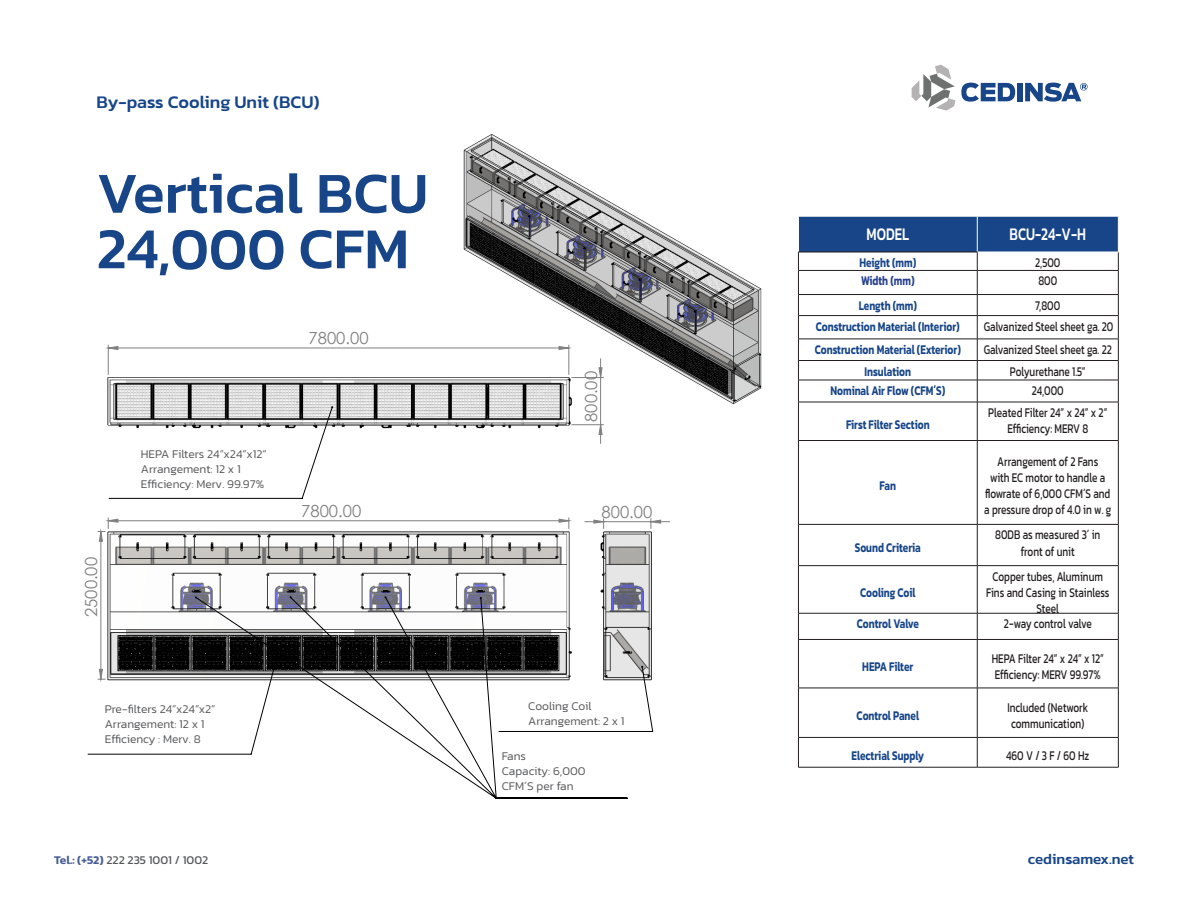
<style>
.page{position:relative;width:1188px;height:918px;background:#fff}
.page>*{position:absolute;margin:0;border:0;box-sizing:border-box;transform-origin:0 0}
.t1{font:500 58.5px "Kanit";color:#174588}
.t2{font:500 18px "Kanit";color:#174588}
.t3{font:500 18px "Kanit";color:#fff;scale:.74 1}
.t4{font:16.65px "Century Gothic";color:#808080}
.t5{font:500 15px "Kanit";color:#174588}
.t6{font:13.5px/16.2px "Kanit";color:#231f20;text-align:center;scale:.74 1}
.t7{font:600 13.5px "Kanit";color:#174588;scale:.74 1}
.t8{font:600 13.5px "Kanit";color:#253f8e;scale:.74 1}
.t9{font:300 12px "Kanit";color:#57585a}
.t10{font:12px "Kanit";color:#57585a}
.s1{font-weight:600;color:#485e97}
</style>
<div class="page">
<img style="left:463px;top:133px;width:299px;height:271px">
<svg style="left:912px;top:65px;width:103px;height:46px"></svg>
<div style="left:1017px;top:83px;width:5px;height:18px;background:#174588"></div>
<svg style="left:1025px;top:83px;width:63px;height:19px"></svg>
<hr style="left:977px;top:402px;width:142px;height:1px;background:#231f20">
<hr style="left:1118px;top:402px;width:1px;height:38px;background:#231f20">
<hr style="left:977px;top:440px;width:142px;height:1px;background:#231f20">
<hr style="left:1118px;top:441px;width:1px;height:83px;background:#231f20">
<hr style="left:977px;top:524px;width:142px;height:1px;background:#231f20">
<hr style="left:1118px;top:525px;width:1px;height:40px;background:#231f20">
<hr style="left:977px;top:565px;width:142px;height:1px;background:#231f20">
<hr style="left:1118px;top:566px;width:1px;height:47px;background:#231f20">
<hr style="left:977px;top:613px;width:142px;height:1px;background:#231f20">
<svg style="left:1118px;top:613px;width:1px;height:26px"></svg>
<hr style="left:977px;top:639px;width:142px;height:1px;background:#231f20">
<hr style="left:1118px;top:640px;width:1px;height:48px;background:#231f20">
<hr style="left:977px;top:688px;width:142px;height:1px;background:#231f20">
<hr style="left:1118px;top:688px;width:1px;height:49px;background:#231f20">
<hr style="left:977px;top:737px;width:142px;height:1px;background:#231f20">
<svg style="left:1118px;top:738px;width:1px;height:29px"></svg>
<hr style="left:977px;top:767px;width:142px;height:1px;background:#231f20">
<svg style="left:798px;top:216px;width:321px;height:186px"></svg>
<hr style="left:798px;top:402px;width:179px;height:1px;background:#231f20">
<hr style="left:798px;top:402px;width:1px;height:38px;background:#231f20">
<hr style="left:977px;top:402px;width:1px;height:38px;background:#231f20">
<hr style="left:798px;top:440px;width:179px;height:1px;background:#231f20">
<hr style="left:798px;top:441px;width:1px;height:83px;background:#231f20">
<hr style="left:977px;top:441px;width:1px;height:83px;background:#231f20">
<hr style="left:798px;top:524px;width:179px;height:1px;background:#231f20">
<hr style="left:798px;top:525px;width:1px;height:40px;background:#231f20">
<hr style="left:977px;top:525px;width:1px;height:40px;background:#231f20">
<hr style="left:798px;top:565px;width:179px;height:1px;background:#231f20">
<hr style="left:798px;top:566px;width:1px;height:47px;background:#231f20">
<hr style="left:977px;top:566px;width:1px;height:47px;background:#231f20">
<hr style="left:798px;top:613px;width:179px;height:1px;background:#231f20">
<svg style="left:798px;top:613px;width:1px;height:26px"></svg>
<svg style="left:977px;top:613px;width:1px;height:26px"></svg>
<hr style="left:798px;top:639px;width:179px;height:1px;background:#231f20">
<hr style="left:798px;top:640px;width:1px;height:48px;background:#231f20">
<hr style="left:977px;top:640px;width:1px;height:48px;background:#231f20">
<hr style="left:798px;top:688px;width:179px;height:1px;background:#231f20">
<hr style="left:798px;top:688px;width:1px;height:49px;background:#231f20">
<hr style="left:977px;top:688px;width:1px;height:49px;background:#231f20">
<hr style="left:798px;top:737px;width:179px;height:1px;background:#231f20">
<svg style="left:798px;top:738px;width:1px;height:29px"></svg>
<svg style="left:977px;top:738px;width:1px;height:29px"></svg>
<hr style="left:798px;top:767px;width:179px;height:1px;background:#231f20">
<svg style="left:105px;top:346px;width:556px;height:251px"></svg>
<svg style="left:602px;top:542px;width:30px;height:54px;background:#b2b2b5"></svg>
<svg style="left:602px;top:523px;width:2px;height:6px"></svg>
<svg style="left:651px;top:519px;width:19px;height:10px"></svg>
<hr style="left:108px;top:345px;width:1px;height:30px;background:#808080">
<hr style="left:569px;top:345px;width:1px;height:30px;background:#808080">
<svg style="left:88px;top:597px;width:565px;height:202px"></svg>
<svg style="left:108px;top:347px;width:553px;height:176px"></svg>
<svg style="left:99px;top:368px;width:503px;height:311px"></svg>
<svg style="left:195px;top:596px;width:448px;height:72px"></svg>
<p class="t2" style="left:97px;top:88px;width:225px">By-pass Cooling Unit (BCU)</p>
<p class="t1" style="left:97px;top:149px;width:333px">Vertical BCU</p>
<p class="t1" style="left:97px;top:205px;width:314px">24,000 CFM</p>
<p class="t3" style="left:867px;top:220px;width:59px">MODEL</p>
<p class="t3" style="left:1010px;top:220px;width:105px">BCU-24-V-H</p>
<p class="t7" style="left:859px;top:252px;width:78px">Height (mm)</p>
<p class="t6" style="left:1035px;top:254px;width:36px">2,500</p>
<p class="t8" style="left:861px;top:271px;width:74px">Width (mm)</p>
<p class="t6" style="left:1038px;top:273px;width:27px">800</p>
<p class="t7" style="left:859px;top:295px;width:80px">Length (mm)</p>
<p class="t6" style="left:1035px;top:297px;width:35px">7,800</p>
<p class="t7" style="left:816px;top:316px;width:196px">Construction Material (Interior)</p>
<p class="t6" style="left:984px;top:318px;width:177px">Galvanized Steel sheet ga. 20</p>
<p class="t7" style="left:815px;top:339px;width:199px">Construction Material (Exterior)</p>
<p class="t6" style="left:984px;top:341px;width:175px">Galvanized Steel sheet ga. 22</p>
<p class="t7" style="left:865px;top:361px;width:65px">Insulation</p>
<p class="t6" style="left:1010px;top:363px;width:104px">Polyurethane 1.5”</p>
<p class="t7" style="left:830px;top:380px;width:157px">Nominal Air Flow (CFM´S)</p>
<p class="t6" style="left:1032px;top:382px;width:45px">24,000</p>
<p class="t7" style="left:846px;top:414px;width:115px">First Filter Section</p>
<p class="t4" style="left:309px;top:327px;width:61px">7800.00</p>
<p class="t4" style="left:579px;top:422px;width:52px;rotate:-90deg">800.00</p>
<p class="t6" style="left:988px;top:404px;width:163px">Pleated Filter 24” x 24” x 2”</p>
<p class="t6" style="left:1007px;top:420px;width:111px">Efficiency: MERV 8</p>
<p class="t4" style="left:80px;top:617px;width:61px;rotate:-90deg">2500.00</p>
<p class="t9" style="left:141px;top:446px;width:127px">HEPA Filters 24”x24”x12”</p>
<p class="t9" style="left:141px;top:461px;width:101px">Arrangement: 12 x 1</p>
<p class="t9" style="left:141px;top:476px;width:125px">Efficiency: Merv. 99.97%</p>
<p class="t9" style="left:105px;top:701px;width:112px">Pre-filters 24”x24”x2”</p>
<p class="t9" style="left:105px;top:716px;width:101px">Arrangement: 12 x 1</p>
<p class="t9" style="left:105px;top:731px;width:98px">Efficiency : Merv. 8</p>
<p class="t4" style="left:301px;top:499px;width:61px">7800.00</p>
<p class="t4" style="left:602px;top:500px;width:52px">800.00</p>
<p class="t9" style="left:528px;top:698px;width:65px">Cooling Coil</p>
<p class="t9" style="left:528px;top:713px;width:98px">Arrangement: 2 x 1</p>
<p class="t9" style="left:502px;top:747px;width:26px">Fans</p>
<p class="t9" style="left:502px;top:762px;width:85px">Capacity: 6,000</p>
<p class="t9" style="left:502px;top:777px;width:73px">CFM´S per fan</p>
<p class="t7" style="left:880px;top:475px;width:24px">Fan</p>
<p class="t7" style="left:855px;top:538px;width:91px">Sound Criteria</p>
<p class="t7" style="left:860px;top:582px;width:76px">Cooling Coil</p>
<p class="t6" style="left:984px;top:453px;width:173px">Arrangement of 2 Fans<br>with EC motor to handle a flowrate of 6,000 CFM´S and a pressure drop of 4.0 in w. g</p>
<p class="t6" style="left:995px;top:527px;width:144px">80DB as measured 3´ in</p>
<p class="t6" style="left:1021px;top:543px;width:74px">front of unit</p>
<p class="t6" style="left:986px;top:568px;width:168px">Copper tubes, Aluminum<br>Fins and Casing in Stainless<br>Steel</p>
<p class="t7" style="left:857px;top:613px;width:85px">Control Valve</p>
<p class="t6" style="left:1004px;top:615px;width:120px">2-way control valve</p>
<p class="t7" style="left:862px;top:656px;width:71px">HEPA Filter</p>
<p class="t6" style="left:992px;top:650px;width:153px">HEPA Filter 24” x 24” x 12”</p>
<p class="t6" style="left:995px;top:666px;width:145px">Efficiency: MERV 99.97%</p>
<p class="t7" style="left:857px;top:705px;width:86px">Control Panel</p>
<p class="t6" style="left:1007px;top:699px;width:111px">Included (Network</p>
<p class="t6" style="left:1011px;top:715px;width:101px">communication)</p>
<p class="t7" style="left:852px;top:745px;width:100px">Electrial Supply</p>
<p class="t6" style="left:1006px;top:747px;width:114px">460 V / 3 F / 60 Hz</p>
<p class="t10" style="left:54px;top:851px;width:156px"><span class="s1">Tel.: (+52)</span> 222 235 1001 / 1002</p>
<p class="t5" style="left:1028px;top:848px;width:108px">cedinsamex.net</p>
</div>
